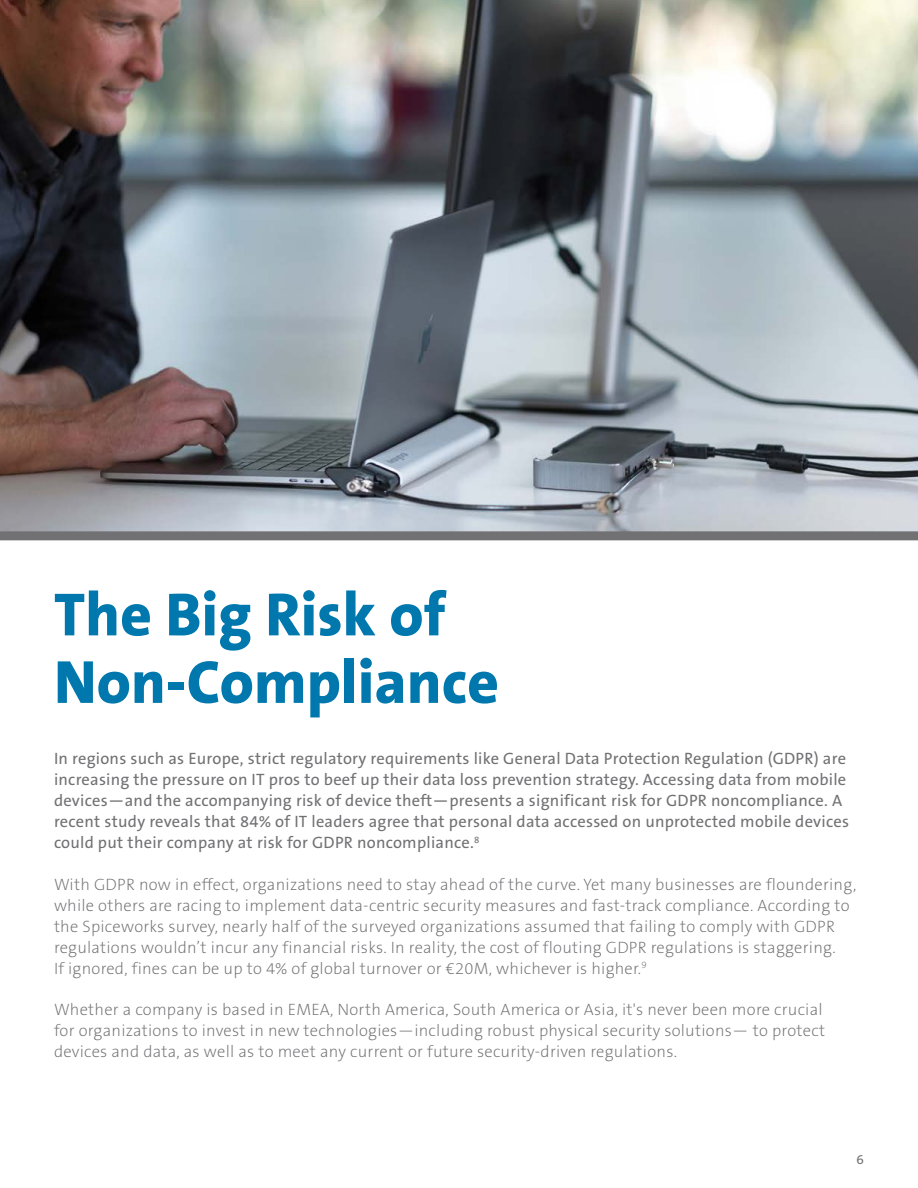
<style>
.page{position:relative;width:918px;height:1188px;background:#fff}
.page>*{position:absolute;margin:0;border:0;box-sizing:border-box;transform-origin:0 0}
.t1{font:61.5px/67.5px "The Sans KENSINGTON8 XB";color:#0078ae}
.t2{font:16.5px/21px "The Sans KENSINGTON2 XL";letter-spacing:.015em;color:#717174}
.t3{font:16.5px/21px "The Sans KENSINGTON5 Rg";letter-spacing:.015em;color:#717174}
.t4{font:13.5px "The Sans KENSINGTON5 Rg";color:#717174}
</style>
<div class="page">
<img style="left:0;top:0;width:918px;height:531px">
<div style="left:0;top:531px;width:918px;height:9px;background:#717174"></div>
<h1 class="t1" style="left:54px;top:583px;width:447px">The Big Risk of<br>Non-Compliance</h1>
<p class="t3" style="left:54px;top:749px;width:797px">In regions such as Europe, strict regulatory requirements like General Data Protection Regulation (GDPR) are increasing the pressure on IT pros to beef up their data loss prevention strategy. Accessing data from mobile devices—and the accompanying risk of device theft—presents a significant risk for GDPR noncompliance. A recent study reveals that 84% of IT leaders agree that personal data accessed on unprotected mobile devices could put their company at risk for GDPR noncompliance.<sup>8</sup></p>
<p class="t2" style="left:54px;top:874px;width:804px">With GDPR now in effect, organizations need to stay ahead of the curve. Yet many businesses are floundering, while others are racing to implement data-centric security measures and fast-track compliance. According to the Spiceworks survey, nearly half of the surveyed organizations assumed that failing to comply with GDPR regulations wouldn’t incur any financial risks. In reality, the cost of flouting GDPR regulations is staggering.<br>If ignored, fines can be up to 4% of global turnover or €20M, whichever is higher.<sup>9</sup></p>
<p class="t2" style="left:54px;top:999px;width:773px">Whether a company is based in EMEA, North America, South America or Asia, it's never been more crucial for organizations to invest in new technologies—including robust physical security solutions— to protect devices and data, as well as to meet any current or future security-driven regulations.</p>
<p class="t4" style="left:857px;top:1152px;width:9px">6</p>
</div>
